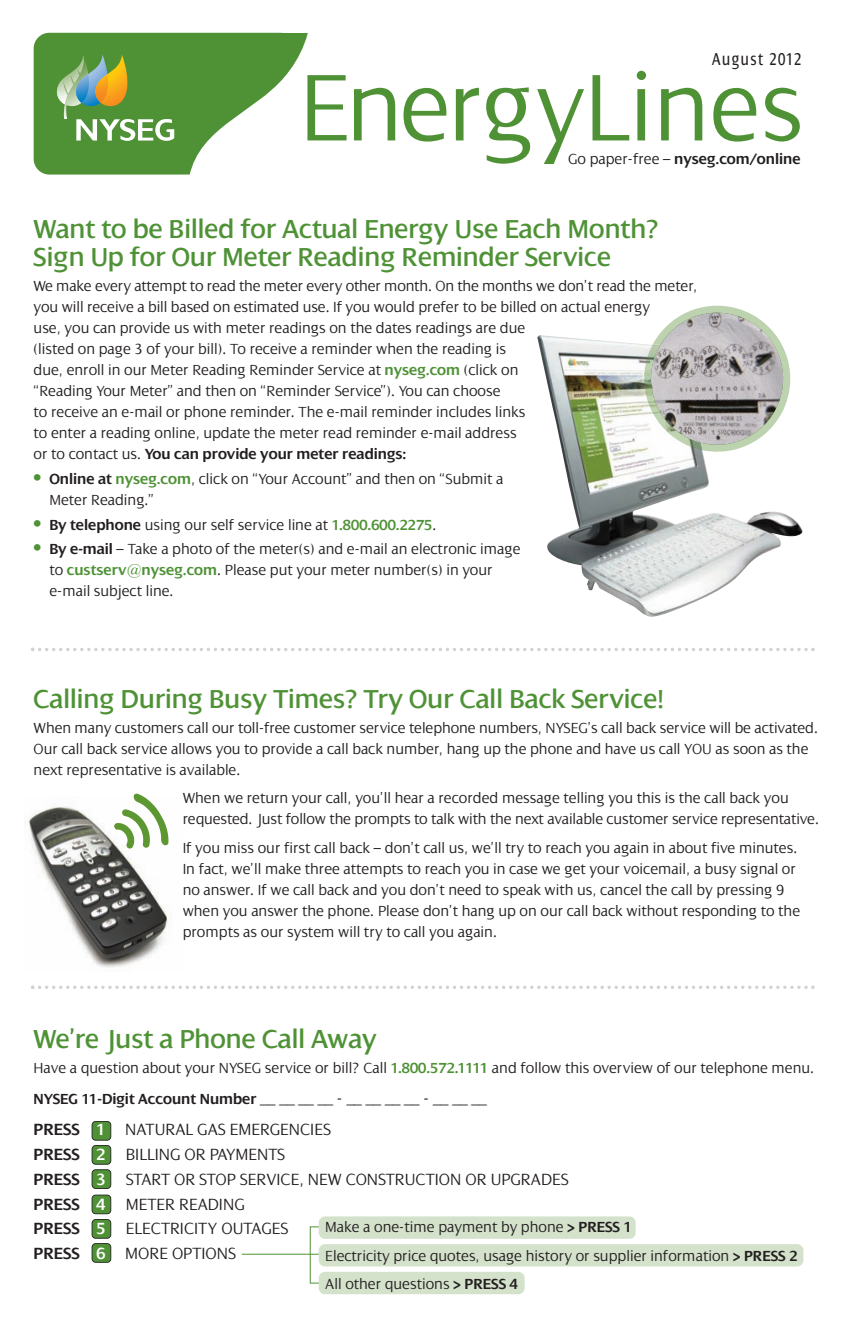
<style>
.page{position:relative;width:850px;height:1339px;background:#fff}
.page>*{position:absolute;margin:0;border:0;box-sizing:border-box;transform-origin:0 0}
.t1{font:300 102.02px "Dialog";color:#4f9236}
.t2{font:28px/28px "Dialog";color:#4f9236}
.t3{font:condensed 18.38px "Dialog";letter-spacing:.08em;color:#231f20}
.t4{font:300 17.5px/24.8px "Dialog";color:#231f20}
.t5{font:300 15.75px/21px "Dialog";color:#231f20}
.t6{font:600 15.75px "Dialog";color:#231f20}
.s1{font-weight:300}
.s2{font-weight:600;color:#4f9236}
.s3{font-weight:600}
.s4{font-family:"Univers";font-weight:700;font-stretch:condensed;font-size:18.38px;color:#4f9236}
.s5{font-size:17.5px}
.s6{font-weight:600;color:#fff}
.s7{font-family:"Univers";font-weight:700;font-stretch:condensed}
</style>
<div class="page">
<svg style="left:310px;top:1226px;width:15px;height:57px"></svg>
<div style="left:319px;top:1272px;width:205px;height:22px;background:#d4e1cb;border-radius:6px"></div>
<div style="left:319px;top:1244px;width:484px;height:22px;background:#d4e1cb;border-radius:6px"></div>
<div style="left:319px;top:1216px;width:316px;height:23px;background:#d4e1cb;border-radius:6px"></div>
<div style="left:92px;top:1121px;width:19px;height:19px;background:#4f9236;border-radius:4px"></div>
<div style="left:92px;top:1121px;width:19px;height:19px;border:2px solid #231f20;border-radius:4px"></div>
<div style="left:92px;top:1145px;width:19px;height:19px;background:#4f9236;border-radius:4px"></div>
<div style="left:92px;top:1145px;width:19px;height:19px;border:2px solid #231f20;border-radius:4px"></div>
<div style="left:92px;top:1169px;width:19px;height:19px;background:#4f9236;border-radius:4px"></div>
<div style="left:92px;top:1169px;width:19px;height:20px;border:2px solid #231f20;border-radius:4px"></div>
<div style="left:92px;top:1195px;width:19px;height:19px;background:#4f9236;border-radius:4px"></div>
<div style="left:92px;top:1194px;width:19px;height:20px;border:2px solid #231f20;border-radius:4px"></div>
<div style="left:92px;top:1219px;width:19px;height:19px;background:#4f9236;border-radius:4px"></div>
<div style="left:92px;top:1219px;width:19px;height:19px;border:2px solid #231f20;border-radius:4px"></div>
<div style="left:92px;top:1243px;width:19px;height:19px;background:#4f9236;border-radius:4px"></div>
<div style="left:92px;top:1243px;width:19px;height:19px;border:2px solid #231f20;border-radius:4px"></div>
<div style="left:34px;top:33px;width:262px;height:142px;background:#4f9236;border-radius:16px"></div>
<svg style="left:57px;top:55px;width:117px;height:86px"></svg>
<svg style="left:189px;top:32px;width:119px;height:143px"></svg>
<img style="left:25px;top:806px;width:145px;height:162px">
<svg style="left:114px;top:793px;width:54px;height:55px"></svg>
<img style="left:537px;top:335px;width:265px;height:282px">
<svg style="left:643px;top:335px;width:149px;height:118px"></svg>
<img style="left:643px;top:305px;width:147px;height:147px">
<svg style="left:31px;top:648px;width:783px;height:3px"></svg>
<hr style="left:242px;top:1254px;width:77px;height:1px;background:#4f9236">
<svg style="left:31px;top:985px;width:783px;height:4px"></svg>
<p class="t3" style="left:712px;top:48px;width:91px">August 2012</p>
<h1 class="t1" style="left:299px;top:46px;width:505px">EnergyLines</h1>
<p class="t6" style="left:568px;top:149px;width:234px"><span class="s1">Go paper-free –</span> nyseg.com/online</p>
<h2 class="t2" style="left:34px;top:214px;width:626px">Want to be Billed for Actual Energy Use Each Month?<br>Sign Up for Our Meter Reading Reminder Service</h2>
<p class="t5" style="left:34px;top:275px;width:665px">We make every attempt to read the meter every other month. On the months we don’t read the meter, you will receive a bill based on estimated use. If you would prefer to be billed on actual energy<br>use, you can provide us with meter readings on the dates readings are due<br>(listed on page 3 of your bill). To receive a reminder when the reading is<br>due, enroll in our Meter Reading Reminder Service at <span class="s2">nyseg.com</span> (click on<br>“Reading Your Meter” and then on “Reminder Service”). You can choose<br>to receive an e-mail or phone reminder. The e-mail reminder includes links<br>to enter a reading online, update the meter read reminder e-mail address<br>or to contact us. <span class="s3">You can provide your meter readings:</span></p>
<p class="t5" style="left:49px;top:468px;width:455px;text-indent:-16px"><span class="s4">•</span> <span class="s3">Online at</span> <span class="s2">nyseg.com</span>, click on “Your Account” and then on “Submit a<br>Meter Reading.”</p>
<p class="t5" style="left:34px;top:513px;width:404px"><span class="s4">•</span> <span class="s3">By telephone</span> using our self service line at <span class="s2">1.800.600.2275</span>.</p>
<p class="t5" style="left:49px;top:538px;width:473px;text-indent:-16px"><span class="s4">•</span> <span class="s3">By e-mail</span> – Take a photo of the meter(s) and e-mail an electronic image to <span class="s2">custserv@nyseg.com</span>. Please put your meter number(s) in your e-mail subject line.</p>
<h2 class="t2" style="left:34px;top:684px;width:632px">Calling During Busy Times? Try Our Call Back Service!</h2>
<p class="t5" style="left:34px;top:716px;width:786px">When many customers call our toll-free customer service telephone numbers, NYSEG’s call back service will be activated.<br>Our call back service allows you to provide a call back number, hang up the phone and have us call YOU as soon as the next representative is available.</p>
<p class="t5" style="left:183px;top:787px;width:638px">When we return your call, you’ll hear a recorded message telling you this is the call back you requested. Just follow the prompts to talk with the next available customer service representative.</p>
<p class="t5" style="left:183px;top:837px;width:619px">If you miss our first call back – don’t call us, we’ll try to reach you again in about five minutes.<br>In fact, we’ll make three attempts to reach you in case we get your voicemail, a busy signal or no answer. If we call back and you don’t need to speak with us, cancel the call by pressing 9 when you answer the phone. Please don’t hang up on our call back without responding to the prompts as our system will try to call you again.</p>
<h2 class="t2" style="left:34px;top:1024px;width:345px">We’re Just a Phone Call Away</h2>
<p class="t5" style="left:34px;top:1052px;width:782px;line-height:31.2px">Have a question about your NYSEG service or bill? Call <span class="s2">1.800.572.1111</span> and follow this overview of our telephone menu.<br><span class="s3">NYSEG 11-Digit Account Number</span> <span class="s5">__ __ __ __ - __ __ __ __ - __ __ __</span></p>
<p class="t4" style="left:34px;top:1116px;width:536px"><span class="s3">PRESS</span> <span class="s6">1</span> NATURAL GAS EMERGENCIES<br><span class="s3">PRESS</span> <span class="s6">2</span> BILLING OR PAYMENTS<br><span class="s3">PRESS</span> <span class="s6">3</span> START OR STOP SERVICE, NEW CONSTRUCTION OR UPGRADES<br><span class="s3">PRESS</span> <span class="s6">4</span> METER READING<br><span class="s3">PRESS</span> <span class="s6">5</span> ELECTRICITY OUTAGES<br><span class="s3">PRESS</span> <span class="s6">6</span> MORE OPTIONS</p>
<p class="t5" style="left:325px;top:1212px;width:474px;line-height:28.5px">Make a one-time payment by phone <span class="s7">&gt;</span> <span class="s3">PRESS 1<br></span>Electricity price quotes, usage history or supplier information <span class="s7">&gt;</span> <span class="s3">PRESS 2<br></span>All other questions <span class="s7">&gt;</span> <span class="s3">PRESS 4</span></p>
</div>
